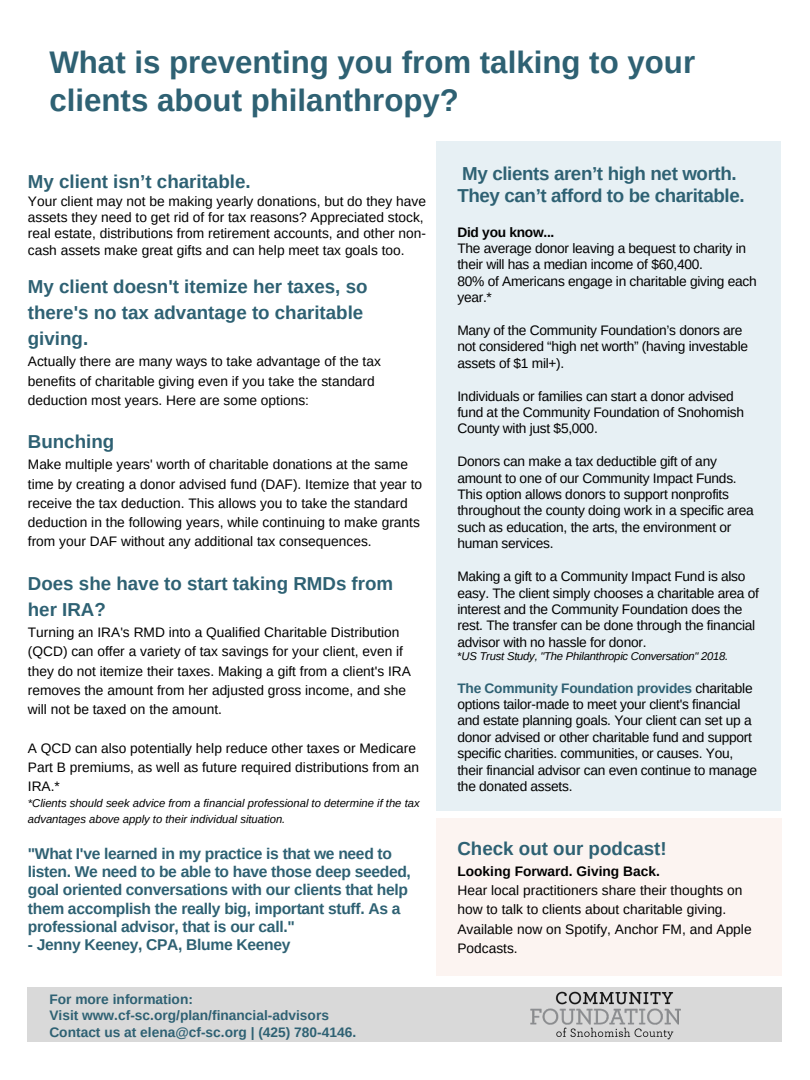
<style>
.page{position:relative;width:810px;height:1080px;background:#fff}
.page>*{position:absolute;margin:0;border:0;box-sizing:border-box;transform-origin:0 0}
.t1{font:700 31.25px/37.5px "Arimo";color:#2e6173}
.t2{font:700 18.75px/26.2px "Arimo";color:#2e6173}
.t3{font:700 18.75px/22.5px "Arimo";letter-spacing:-.02em;color:#2e6173}
.t4{font:700 15.62px/18.2px "Arimo";letter-spacing:-.02em;color:#2e6173}
.t5{font:13.75px/19.2px "Arimo";color:#000}
.t6{font:13.75px/16.4px "Arimo";letter-spacing:-.02em;color:#000}
.t7{font:700 13.75px "Arimo";color:#2e6173}
.t8{font:700 13.75px "Arimo";color:#000}
.t9{font:700 13.75px "Arimo";letter-spacing:-.02em;color:#000}
.t10{font:italic 11.25px/15.5px "Arimo";color:#000}
.t11{font:italic 11.25px "Arimo";letter-spacing:-.02em;color:#000}
.s1{font-style:normal}
.s2{font-weight:700;color:#2e6173}
</style>
<div class="page">
<div style="left:437px;top:141px;width:344px;height:669px;background:#e7f0f4"></div>
<div style="left:28px;top:987px;width:754px;height:55px;background:#d9d9d9"></div>
<img style="left:530px;top:991px;width:151px;height:49px">
<div style="left:437px;top:819px;width:345px;height:157px;background:#fcf4f1"></div>
<p class="t1" style="left:49px;top:43px;width:647px">What is preventing you from talking to your clients about philanthropy?</p>
<p class="t2" style="left:28px;top:168px;width:224px">My client isn’t charitable.</p>
<p class="t5" style="left:28px;top:193px;width:400px;line-height:16.4px">Your client may not be making yearly donations, but do they have assets they need to get rid of for tax reasons? Appreciated stock, real estate, distributions from retirement accounts, and other non&shy;cash assets make great gifts and can help meet tax goals too.</p>
<p class="t2" style="left:28px;top:273px;width:341px">My client doesn't itemize her taxes, so there's no tax advantage to charitable giving.</p>
<p class="t5" style="left:28px;top:352px;width:355px">Actually there are many ways to take advantage of the tax benefits of charitable giving even if you take the standard deduction most years. Here are some options:</p>
<p class="t2" style="left:28px;top:429px;width:88px">Bunching</p>
<p class="t5" style="left:28px;top:455px;width:396px">Make multiple years' worth of charitable donations at the same time by creating a donor advised fund (DAF). Itemize that year to receive the tax deduction. This allows you to take the standard deduction in the following years, while continuing to make grants from your DAF without any additional tax consequences.</p>
<p class="t2" style="left:28px;top:570px;width:367px">Does she have to start taking RMDs from her IRA?</p>
<p class="t5" style="left:28px;top:623px;width:385px">Turning an IRA's RMD into a Qualified Charitable Distribution (QCD) can offer a variety of tax savings for your client, even if they do not itemize their taxes. Making a gift from a client's IRA removes the amount from her adjusted gross income, and she will not be taxed on the amount.</p>
<p class="t5" style="left:28px;top:738px;width:393px">A QCD can also potentially help reduce other taxes or Medicare<br>Part B premiums, as well as future required distributions from an<br>IRA.*</p>
<p class="t10" style="left:28px;top:796px;width:393px">*Clients should seek advice from a financial professional to determine if the tax advantages above apply to their individual situation.</p>
<p class="t4" style="left:28px;top:844px;width:385px">"What I've learned in my practice is that we need to listen. We need to be able to have those deep seeded, goal oriented conversations with our clients that help them accomplish the really big, important stuff. As a professional advisor, that is our call."</p>
<p class="t4" style="left:28px;top:936px;width:264px">- Jenny Keeney, CPA, Blume Keeney</p>
<p class="t7" style="left:49px;top:991px;width:145px">For more information:</p>
<p class="t7" style="left:49px;top:1008px;width:281px">Visit www.cf-sc.org/plan/financial-advisors</p>
<p class="t7" style="left:49px;top:1024px;width:308px">Contact us at elena@cf-sc.org | (425) 780-4146.</p>
<p class="t3" style="left:457px;top:162px;width:289px">My clients aren’t high net worth.<br>They can’t afford to be charitable.</p>
<p class="t9" style="left:457px;top:224px;width:98px">Did you know...</p>
<p class="t6" style="left:457px;top:240px;width:290px">The average donor leaving a bequest to charity in their will has a median income of $60,400.</p>
<p class="t6" style="left:457px;top:273px;width:301px">80% of Americans engage in charitable giving each year.*</p>
<p class="t6" style="left:457px;top:322px;width:292px">Many of the Community Foundation’s donors are not considered “high net worth” (having investable assets of $1 mil+).</p>
<p class="t6" style="left:457px;top:388px;width:288px">Individuals or families can start a donor advised fund at the Community Foundation of Snohomish<br>County with just $5,000.</p>
<p class="t6" style="left:457px;top:453px;width:298px">Donors can make a tax deductible gift of any amount to one of our Community Impact Funds.<br>This option allows donors to support nonprofits throughout the county doing work in a specific area such as education, the arts, the environment or human services.</p>
<p class="t6" style="left:457px;top:568px;width:303px">Making a gift to a Community Impact Fund is also easy. The client simply chooses a charitable area of interest and the Community Foundation does the rest. The transfer can be done through the financial advisor with no hassle for donor.</p>
<p class="t11" style="left:457px;top:650px;width:272px"><span class="s1">*</span>US Trust Study, "The Philanthropic Conversation" 2018.</p>
<p class="t6" style="left:457px;top:680px;width:301px"><span class="s2">The Community Foundation provides</span> charitable options tailor-made to meet your client's financial and estate planning goals. Your client can set up a donor advised or other charitable fund and support specific charities. communities, or causes. You, their financial advisor can even continue to manage the donated assets.</p>
<p class="t2" style="left:457px;top:835px;width:211px">Check out our podcast!</p>
<p class="t8" style="left:457px;top:864px;width:204px">Looking Forward. Giving Back.</p>
<p class="t5" style="left:457px;top:881px;width:287px">Hear local practitioners share their thoughts on how to talk to clients about charitable giving.</p>
<p class="t5" style="left:457px;top:919px;width:296px">Available now on Spotify, Anchor FM, and Apple<br>Podcasts.</p>
</div>
